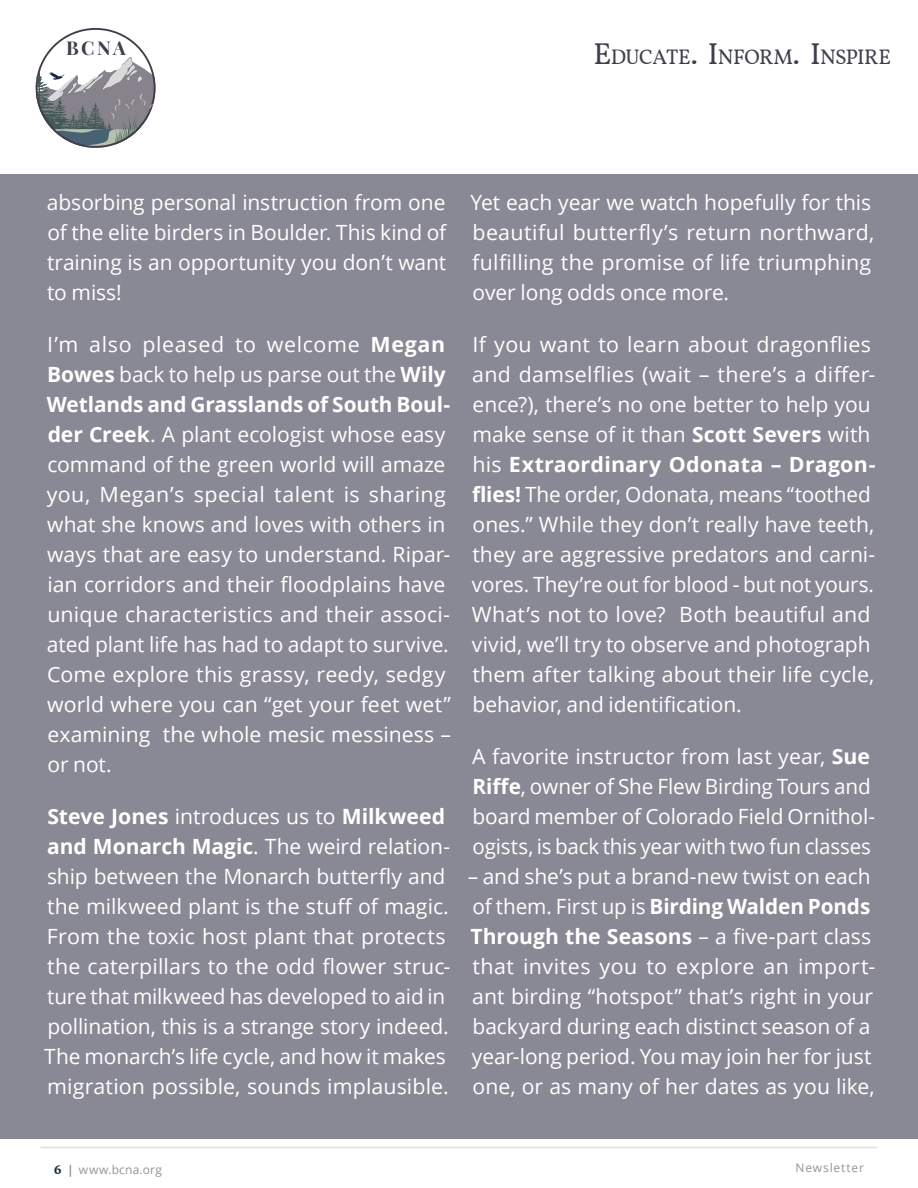
<style>
.page{position:relative;width:918px;height:1188px;background:#fff}
.page>*{position:absolute;margin:0;border:0;box-sizing:border-box;transform-origin:0 0}
.t1{font:21px/30px "Open Sans";color:#fff}
.t2{font:21px "Vollkorn";letter-spacing:-.02em;color:#423d4c}
.t3{font:700 18.9px "Playfair Display";color:#423d4c}
.t4{font:12px "Open Sans";letter-spacing:.02em;color:#949396}
.t5{font:12px "Open Sans";letter-spacing:.065em;color:#949396}
.s1{font-size:30px}
.s2{font-weight:700}
.s3{font-family:"Vollkorn";font-weight:700;font-size:13.5px;color:#1a2740}
</style>
<div class="page">
<hr style="left:40px;top:1147px;width:838px;height:1px;background:#dddcde">
<div style="left:0;top:174px;width:918px;height:964px;background:#898895"></div>
<svg style="left:35px;top:28px;width:121px;height:120px"></svg>
<p class="t3" style="left:66px;top:36px;width:61px">BCNA</p>
<p class="t2" style="left:594px;top:41px;width:299px"><span class="s1">E</span>DUCATE<span class="s1">. I</span>NFORM<span class="s1">. I</span>NSPIRE</p>
<p class="t1" style="left:47px;top:187px;width:401px;text-align:justify">absorbing personal instruction from one of the elite birders in Boulder. This kind of training is an opportunity you don’t want to miss!</p>
<p class="t1" style="left:47px;top:329px;width:406px">I’m also pleased to welcome <span class="s2">Megan Bowes</span> back to help us parse out the <span class="s2">Wily Wetlands and Grasslands of South Boul&shy;der Creek</span>. A plant ecologist whose easy command of the green world will amaze you, Megan’s special talent is sharing what she knows and loves with others in ways that are easy to understand. Ripar&shy;ian corridors and their floodplains have unique characteristics and their associ&shy;ated plant life has had to adapt to survive.<br>Come explore this grassy, reedy, sedgy world where you can “get your feet wet” examining the whole mesic messiness – or not.</p>
<p class="t1" style="left:44px;top:800px;width:407px"><span class="s2">Steve Jones</span> introduces us to <span class="s2">Milkweed and Monarch Magic</span>. The weird relation&shy;ship between the Monarch butterfly and the milkweed plant is the stuff of magic.<br>From the toxic host plant that protects the caterpillars to the odd flower struc&shy;ture that milkweed has developed to aid in pollination, this is a strange story indeed.<br>The monarch’s life cycle, and how it makes migration possible, sounds implausible.</p>
<p class="t1" style="left:471px;top:187px;width:405px">Yet each year we watch hopefully for this beautiful butterfly’s return northward, fulfilling the promise of life triumphing over long odds once more.</p>
<p class="t1" style="left:472px;top:329px;width:405px">If you want to learn about dragonflies and damselflies (wait – there’s a differ&shy;ence?), there’s no one better to help you make sense of it than <span class="s2">Scott Severs</span> with his <span class="s2">Extraordinary Odonata – Dragon&shy;flies!</span> The order, Odonata, means “toothed ones.” While they don’t really have teeth, they are aggressive predators and carni&shy;vores. They’re out for blood - but not yours.<br>What’s not to love? Both beautiful and vivid, we’ll try to observe and photograph them after talking about their life cycle, behavior, and identification.</p>
<p class="t1" style="left:472px;top:740px;width:405px">A favorite instructor from last year, <span class="s2">Sue Riffe</span>, owner of She Flew Birding Tours and board member of Colorado Field Ornithol&shy;ogists, is back this year with two fun classes</p>
<p class="t1" style="left:468px;top:860px;width:409px">– and she’s put a brand-new twist on each of them. First up is <span class="s2">Birding Walden Ponds Through the Seasons</span> – a five-part class that invites you to explore an import&shy;ant birding “hotspot” that’s right in your backyard during each distinct season of a year-long period. You may join her for just one, or as many of her dates as you like,</p>
<p class="t4" style="left:54px;top:1162px;width:110px"><span class="s3">6</span> <span class="s2">|</span> www.bcna.org</p>
<p class="t5" style="left:795px;top:1159px;width:70px">Newsletter</p>
</div>
